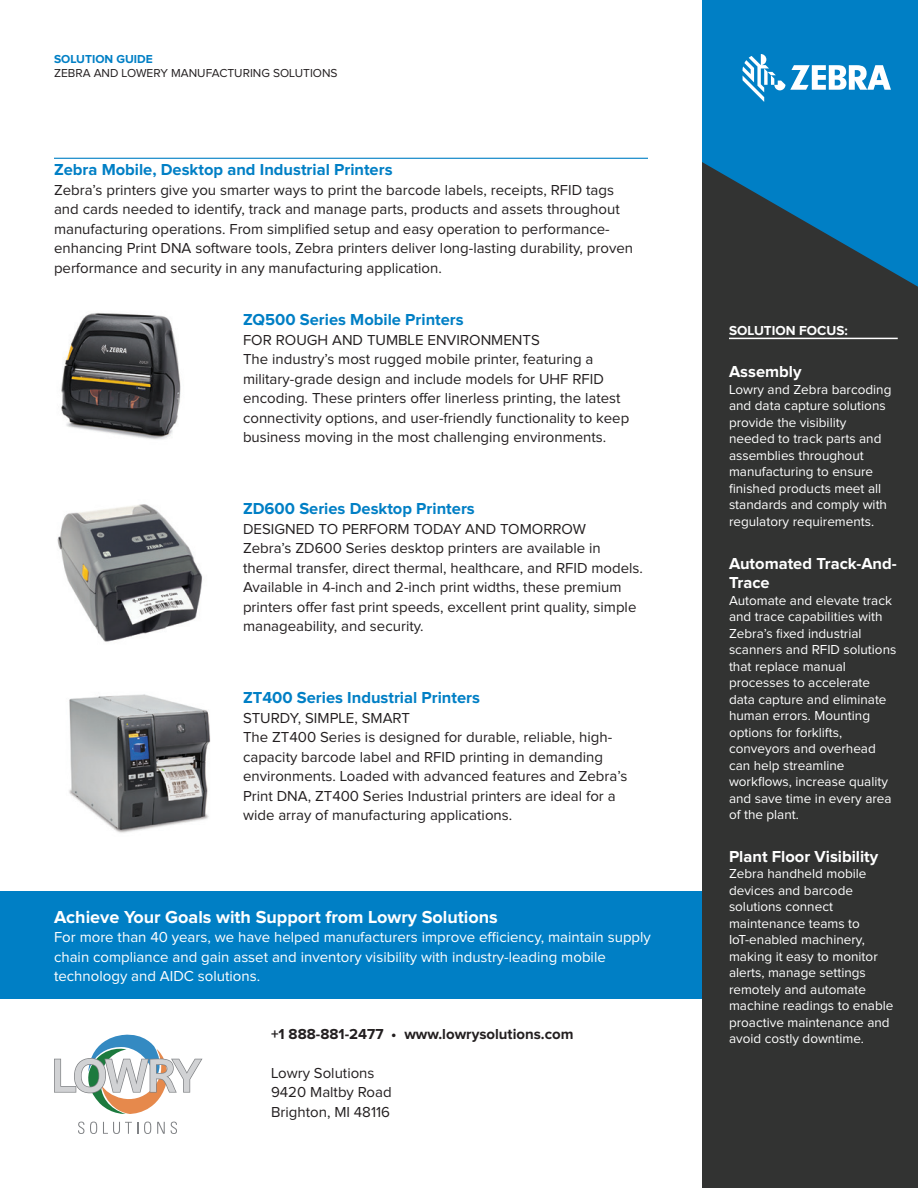
<style>
.page{position:relative;width:918px;height:1188px;background:#fff}
.page>*{position:absolute;margin:0;border:0;box-sizing:border-box;transform-origin:0 0}
.Subhead{font:700 18px "Proxima Nova";color:#fff}
.Product_Subhead{font:700 16.5px "Proxima Nova";color:#007fc5}
.Sidebar_Subhead{font:700 16.5px/19.5px "Proxima Nova";color:#fff}
.Produce_Section_Subh{font:700 16.5px "Proxima Nova";color:#007fc5}
.Product_Body{font:15px/19.5px "Proxima Nova";color:#231f20}
.Body{font:15px/19.5px "Proxima Nova";color:#231f20}
.Subhead-2{font:15px/19.5px "Proxima Nova";color:#fff}
.Product_Subhead_2{font:15px "Proxima Nova";color:#231f20}
.Body-2{font:700 15px "Proxima Nova";color:#231f20}
.Sidebar_Body{font:13.5px/16.5px "Proxima Nova";color:#fff}
.Subhead-3{font:700 13.5px "Proxima Nova";color:#fff}
.Subhead-4{font:12px "Proxima Nova";color:#231f20}
.Subhead-5{font:700 12px "Proxima Nova";color:#007fc5}
</style>
<div class="page">
<svg style="left:78px;top:1122px;width:6px;height:12px"></svg>
<svg style="left:90px;top:1122px;width:7px;height:12px"></svg>
<svg style="left:103px;top:1122px;width:35px;height:12px"></svg>
<svg style="left:144px;top:1122px;width:7px;height:12px"></svg>
<svg style="left:157px;top:1122px;width:20px;height:12px"></svg>
<svg style="left:54px;top:1035px;width:148px;height:79px"></svg>
<div style="left:702px;top:162px;width:216px;height:1026px;background:#323332"></div>
<hr style="left:54px;top:158px;width:594px;height:1px;background:#007fc5">
<svg style="left:702px;top:0;width:216px;height:287px;fill:#007fc5"></svg>
<hr style="left:729px;top:338px;width:169px;height:1px;background:#fff">
<img style="left:61px;top:313px;width:120px;height:126px">
<img style="left:57px;top:504px;width:146px;height:138px">
<img style="left:69px;top:694px;width:142px;height:139px">
<div style="left:0;top:891px;width:702px;height:108px;background:#007fc5"></div>
<svg style="left:742px;top:54px;width:149px;height:48px"></svg>
<p class="Subhead-5" style="left:54px;top:54px;width:100px">SOLUTION GUIDE</p>
<p class="Subhead-4" style="left:54px;top:67px;width:285px">ZEBRA AND LOWERY MANUFACTURING SOLUTIONS</p>
<p class="Produce_Section_Subh" style="left:54px;top:162px;width:340px">Zebra Mobile, Desktop and Industrial Printers</p>
<p class="Body" style="left:54px;top:180px;width:581px">Zebra’s printers give you smarter ways to print the barcode labels, receipts, RFID tags and cards needed to identify, track and manage parts, products and assets throughout manufacturing operations. From simplified setup and easy operation to performance&shy;enhancing Print DNA software tools, Zebra printers deliver long-lasting durability, proven performance and security in any manufacturing application.</p>
<p class="Product_Subhead" style="left:243px;top:312px;width:222px">ZQ500 Series Mobile Printers</p>
<p class="Product_Subhead_2" style="left:243px;top:333px;width:298px">FOR ROUGH AND TUMBLE ENVIRONMENTS</p>
<p class="Product_Body" style="left:243px;top:350px;width:388px">The industry’s most rugged mobile printer, featuring a military-grade design and include models for UHF RFID encoding. These printers offer linerless printing, the latest connectivity options, and user-friendly functionality to keep business moving in the most challenging environments.</p>
<p class="Product_Subhead" style="left:243px;top:501px;width:233px">ZD600 Series Desktop Printers</p>
<p class="Product_Subhead_2" style="left:243px;top:522px;width:345px">DESIGNED TO PERFORM TODAY AND TOMORROW</p>
<p class="Product_Body" style="left:243px;top:539px;width:401px">Zebra’s ZD600 Series desktop printers are available in thermal transfer, direct thermal, healthcare, and RFID models.<br>Available in 4-inch and 2-inch print widths, these premium printers offer fast print speeds, excellent print quality, simple manageability, and security.</p>
<p class="Product_Subhead" style="left:243px;top:690px;width:239px">ZT400 Series Industrial Printers</p>
<p class="Product_Subhead_2" style="left:243px;top:711px;width:169px">STURDY, SIMPLE, SMART</p>
<p class="Product_Body" style="left:243px;top:728px;width:386px">The ZT400 Series is designed for durable, reliable, high&shy;capacity barcode label and RFID printing in demanding environments. Loaded with advanced features and Zebra’s Print DNA, ZT400 Series Industrial printers are ideal for a wide array of manufacturing applications.</p>
<p class="Subhead" style="left:54px;top:909px;width:445px">Achieve Your Goals with Support from Lowry Solutions</p>
<p class="Subhead-2" style="left:54px;top:928px;width:598px">For more than 40 years, we have helped manufacturers improve efficiency, maintain supply chain compliance and gain asset and inventory visibility with industry-leading mobile technology and AIDC solutions.</p>
<p class="Body-2" style="left:271px;top:1027px;width:304px">+1 888-881-2477 • www.lowrysolutions.com</p>
<p class="Body" style="left:271px;top:1064px;width:105px">Lowry Solutions</p>
<p class="Body" style="left:271px;top:1083px;width:122px">9420 Maltby Road</p>
<p class="Body" style="left:271px;top:1103px;width:121px">Brighton, MI 48116</p>
<p class="Subhead-3" style="left:729px;top:324px;width:120px">SOLUTION FOCUS:</p>
<p class="Sidebar_Subhead" style="left:729px;top:363px;width:74px">Assembly</p>
<p class="Sidebar_Body" style="left:729px;top:382px;width:164px">Lowry and Zebra barcoding and data capture solutions provide the visibility needed to track parts and assemblies throughout manufacturing to ensure finished products meet all standards and comply with regulatory requirements.</p>
<p class="Sidebar_Subhead" style="left:729px;top:554px;width:169px">Automated Track-And-<br>Trace</p>
<p class="Sidebar_Body" style="left:729px;top:592px;width:169px">Automate and elevate track and trace capabilities with<br>Zebra’s fixed industrial scanners and RFID solutions that replace manual processes to accelerate data capture and eliminate human errors. Mounting options for forklifts, conveyors and overhead can help streamline workflows, increase quality and save time in every area of the plant.</p>
<p class="Sidebar_Subhead" style="left:729px;top:847px;width:151px">Plant Floor Visibility</p>
<p class="Sidebar_Body" style="left:729px;top:866px;width:166px">Zebra handheld mobile devices and barcode solutions connect maintenance teams to<br>IoT-enabled machinery, making it easy to monitor alerts, manage settings remotely and automate machine readings to enable proactive maintenance and avoid costly downtime.</p>
</div>
